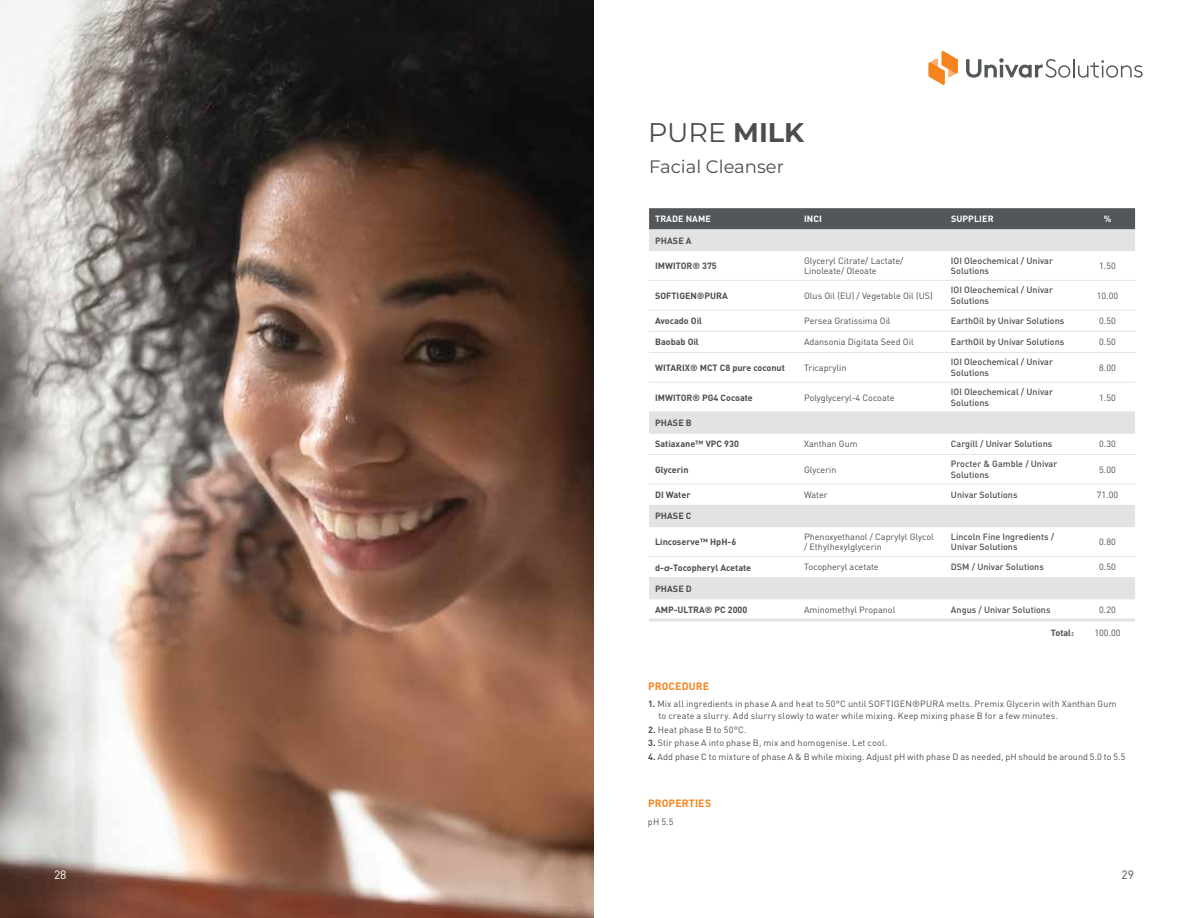
<style>
.page{position:relative;width:1188px;height:918px;background:#fff}
.page>*{position:absolute;margin:0;border:0;box-sizing:border-box;transform-origin:0 0}
.t1{font:27px "Montserrat";color:#4d4d4f}
.t2{font:18px "Montserrat";color:#4d4d4f}
.t3{font:12px "DIN Pro";color:#fff}
.t4{font:12px "DIN Pro";color:#4d4d4f}
.t5{font:700 10.5px "DINOT";letter-spacing:.015em;color:#f5841f}
.t6{font:9px/10.8px "DINOT";color:#4d4d4f}
.t7{font:500 9px/10.8px "DINOT";color:#4d4d4f}
.t8{font:700 9px "DINOT";color:#4d4d4f}
.t9{font:700 9px "DINOT";letter-spacing:.01em;color:#fff}
.t10{font:9px "DINOT";letter-spacing:.02em;color:#4d4d4f}
.s1{font-weight:700}
.s2{font-family:"Kollektif";font-style:italic}
</style>
<div class="page">
<img style="left:0;top:0;width:594px;height:918px">
<svg style="left:966px;top:58px;width:177px;height:20px"></svg>
<svg style="left:929px;top:51px;width:29px;height:34px"></svg>
<div style="left:649px;top:208px;width:486px;height:21px;background:#53575a"></div>
<svg style="left:649px;top:229px;width:486px;height:369px"></svg>
<hr style="left:649px;top:250px;width:149px;height:1px;background:#e2e3e4">
<hr style="left:798px;top:250px;width:147px;height:1px;background:#e2e3e4">
<hr style="left:945px;top:250px;width:135px;height:1px;background:#e2e3e4">
<hr style="left:1080px;top:250px;width:55px;height:1px;background:#e2e3e4">
<hr style="left:649px;top:280px;width:149px;height:1px;background:#e2e3e4">
<hr style="left:798px;top:280px;width:147px;height:1px;background:#e2e3e4">
<hr style="left:945px;top:280px;width:135px;height:1px;background:#e2e3e4">
<hr style="left:1080px;top:280px;width:55px;height:1px;background:#e2e3e4">
<hr style="left:649px;top:310px;width:149px;height:1px;background:#e2e3e4">
<hr style="left:798px;top:310px;width:147px;height:1px;background:#e2e3e4">
<hr style="left:945px;top:310px;width:135px;height:1px;background:#e2e3e4">
<hr style="left:1080px;top:310px;width:55px;height:1px;background:#e2e3e4">
<hr style="left:649px;top:331px;width:149px;height:1px;background:#e2e3e4">
<hr style="left:798px;top:331px;width:147px;height:1px;background:#e2e3e4">
<hr style="left:945px;top:331px;width:135px;height:1px;background:#e2e3e4">
<hr style="left:1080px;top:331px;width:55px;height:1px;background:#e2e3e4">
<hr style="left:649px;top:352px;width:149px;height:1px;background:#e2e3e4">
<hr style="left:798px;top:352px;width:147px;height:1px;background:#e2e3e4">
<hr style="left:945px;top:352px;width:135px;height:1px;background:#e2e3e4">
<hr style="left:1080px;top:352px;width:55px;height:1px;background:#e2e3e4">
<hr style="left:649px;top:382px;width:149px;height:1px;background:#e2e3e4">
<hr style="left:798px;top:382px;width:147px;height:1px;background:#e2e3e4">
<hr style="left:945px;top:382px;width:135px;height:1px;background:#e2e3e4">
<hr style="left:1080px;top:382px;width:55px;height:1px;background:#e2e3e4">
<hr style="left:649px;top:412px;width:149px;height:1px;background:#e2e3e4">
<hr style="left:798px;top:412px;width:147px;height:1px;background:#e2e3e4">
<hr style="left:945px;top:412px;width:135px;height:1px;background:#e2e3e4">
<hr style="left:1080px;top:412px;width:55px;height:1px;background:#e2e3e4">
<hr style="left:649px;top:433px;width:149px;height:1px;background:#e2e3e4">
<hr style="left:798px;top:433px;width:147px;height:1px;background:#e2e3e4">
<hr style="left:945px;top:433px;width:135px;height:1px;background:#e2e3e4">
<hr style="left:1080px;top:433px;width:55px;height:1px;background:#e2e3e4">
<hr style="left:649px;top:454px;width:149px;height:1px;background:#e2e3e4">
<hr style="left:798px;top:454px;width:147px;height:1px;background:#e2e3e4">
<hr style="left:945px;top:454px;width:135px;height:1px;background:#e2e3e4">
<hr style="left:1080px;top:454px;width:55px;height:1px;background:#e2e3e4">
<hr style="left:649px;top:484px;width:149px;height:1px;background:#e2e3e4">
<hr style="left:798px;top:484px;width:147px;height:1px;background:#e2e3e4">
<hr style="left:945px;top:484px;width:135px;height:1px;background:#e2e3e4">
<hr style="left:1080px;top:484px;width:55px;height:1px;background:#e2e3e4">
<hr style="left:649px;top:505px;width:149px;height:1px;background:#e2e3e4">
<hr style="left:798px;top:505px;width:147px;height:1px;background:#e2e3e4">
<hr style="left:945px;top:505px;width:135px;height:1px;background:#e2e3e4">
<hr style="left:1080px;top:505px;width:55px;height:1px;background:#e2e3e4">
<hr style="left:649px;top:577px;width:149px;height:1px;background:#e2e3e4">
<hr style="left:798px;top:577px;width:147px;height:1px;background:#e2e3e4">
<hr style="left:945px;top:577px;width:135px;height:1px;background:#e2e3e4">
<hr style="left:1080px;top:577px;width:55px;height:1px;background:#e2e3e4">
<hr style="left:649px;top:526px;width:149px;height:1px;background:#e2e3e4">
<hr style="left:798px;top:526px;width:147px;height:1px;background:#e2e3e4">
<hr style="left:945px;top:526px;width:135px;height:1px;background:#e2e3e4">
<hr style="left:1080px;top:526px;width:55px;height:1px;background:#e2e3e4">
<hr style="left:649px;top:556px;width:149px;height:1px;background:#e2e3e4">
<hr style="left:798px;top:556px;width:147px;height:1px;background:#e2e3e4">
<hr style="left:945px;top:556px;width:135px;height:1px;background:#e2e3e4">
<hr style="left:1080px;top:556px;width:55px;height:1px;background:#e2e3e4">
<hr style="left:649px;top:598px;width:149px;height:1px;background:#e2e3e4">
<hr style="left:798px;top:598px;width:147px;height:1px;background:#e2e3e4">
<hr style="left:945px;top:598px;width:135px;height:1px;background:#e2e3e4">
<hr style="left:1080px;top:598px;width:55px;height:1px;background:#e2e3e4">
<hr style="left:649px;top:619px;width:149px;height:3px;background:#e2e3e4">
<hr style="left:798px;top:619px;width:147px;height:3px;background:#e2e3e4">
<hr style="left:945px;top:619px;width:135px;height:3px;background:#e2e3e4">
<hr style="left:1080px;top:619px;width:55px;height:3px;background:#e2e3e4">
<h3 class="t3" style="left:54px;top:865px;width:14px">28</h3>
<h1 class="t1" style="left:648px;top:114px;width:158px">PURE <span class="s1">MILK</span></h1>
<h2 class="t2" style="left:649px;top:154px;width:136px">Facial Cleanser</h2>
<p class="t9" style="left:655px;top:213px;width:57px">TRADE NAME</p>
<p class="t9" style="left:804px;top:213px;width:19px">INCI</p>
<p class="t9" style="left:951px;top:213px;width:44px">SUPPLIER</p>
<p class="t9" style="left:1104px;top:213px;width:9px">%</p>
<p class="t8" style="left:655px;top:234px;width:38px">PHASE A</p>
<p class="t8" style="left:655px;top:260px;width:63px">IMWITOR® 375</p>
<p class="t6" style="left:804px;top:255px;width:101px">Glyceryl Citrate/ Lactate/<br>Linoleate/ Oleoate</p>
<p class="t7" style="left:951px;top:255px;width:103px">IOI Oleochemical / Univar<br>Solutions</p>
<p class="t6" style="left:1099px;top:260px;width:18px">1.50</p>
<p class="t8" style="left:655px;top:289px;width:74px">SOFTIGEN®PURA</p>
<p class="t6" style="left:804px;top:290px;width:130px">Olus Oil (EU) / Vegetable Oil (US)</p>
<p class="t7" style="left:951px;top:284px;width:103px">IOI Oleochemical / Univar<br>Solutions</p>
<p class="t6" style="left:1097px;top:290px;width:23px">10.00</p>
<p class="t8" style="left:655px;top:315px;width:49px">Avocado Oil</p>
<p class="t6" style="left:804px;top:315px;width:88px">Persea Gratissima Oil</p>
<p class="t7" style="left:951px;top:315px;width:115px">EarthOil by Univar Solutions</p>
<p class="t6" style="left:1099px;top:315px;width:18px">0.50</p>
<p class="t8" style="left:655px;top:336px;width:45px">Baobab Oil</p>
<p class="t6" style="left:804px;top:336px;width:111px">Adansonia Digitata Seed Oil</p>
<p class="t7" style="left:951px;top:336px;width:115px">EarthOil by Univar Solutions</p>
<p class="t6" style="left:1099px;top:336px;width:18px">0.50</p>
<p class="t8" style="left:655px;top:361px;width:131px">WITARIX® MCT C8 pure coconut</p>
<p class="t6" style="left:804px;top:362px;width:44px">Tricaprylin</p>
<p class="t7" style="left:951px;top:356px;width:103px">IOI Oleochemical / Univar<br>Solutions</p>
<p class="t6" style="left:1099px;top:362px;width:18px">8.00</p>
<p class="t8" style="left:655px;top:391px;width:99px">IMWITOR® PG4 Cocoate</p>
<p class="t6" style="left:804px;top:392px;width:92px">Polyglyceryl-4 Cocoate</p>
<p class="t7" style="left:951px;top:386px;width:103px">IOI Oleochemical / Univar<br>Solutions</p>
<p class="t6" style="left:1099px;top:392px;width:18px">1.50</p>
<p class="t8" style="left:655px;top:417px;width:38px">PHASE B</p>
<p class="t8" style="left:655px;top:438px;width:85px">Satiaxane™ VPC 930</p>
<p class="t6" style="left:804px;top:438px;width:55px">Xanthan Gum</p>
<p class="t7" style="left:951px;top:438px;width:103px">Cargill / Univar Solutions</p>
<p class="t6" style="left:1099px;top:438px;width:18px">0.30</p>
<p class="t8" style="left:655px;top:463px;width:35px">Glycerin</p>
<p class="t6" style="left:804px;top:464px;width:34px">Glycerin</p>
<p class="t7" style="left:951px;top:458px;width:108px">Procter &amp; Gamble / Univar<br>Solutions</p>
<p class="t6" style="left:1099px;top:464px;width:18px">5.00</p>
<p class="t8" style="left:655px;top:489px;width:37px">DI Water</p>
<p class="t6" style="left:804px;top:489px;width:25px">Water</p>
<p class="t7" style="left:951px;top:489px;width:68px">Univar Solutions</p>
<p class="t6" style="left:1097px;top:489px;width:23px">71.00</p>
<p class="t8" style="left:655px;top:510px;width:38px">PHASE C</p>
<p class="t8" style="left:655px;top:536px;width:83px">Lincoserve™ HpH-6</p>
<p class="t6" style="left:804px;top:531px;width:131px">Phenoxyethanol / Caprylyl Glycol / Ethylhexylglycerin</p>
<p class="t7" style="left:951px;top:531px;width:105px">Lincoln Fine Ingredients /<br>Univar Solutions</p>
<p class="t6" style="left:1099px;top:536px;width:18px">0.80</p>
<p class="t8" style="left:655px;top:561px;width:98px">d-<span class="s2">a</span>-Tocopheryl Acetate</p>
<p class="t6" style="left:804px;top:561px;width:76px">Tocopheryl acetate</p>
<p class="t7" style="left:951px;top:561px;width:94px">DSM / Univar Solutions</p>
<p class="t6" style="left:1099px;top:561px;width:18px">0.50</p>
<p class="t8" style="left:655px;top:582px;width:38px">PHASE D</p>
<p class="t8" style="left:655px;top:604px;width:94px">AMP-ULTRA® PC 2000</p>
<p class="t6" style="left:804px;top:604px;width:93px">Aminomethyl Propanol</p>
<p class="t7" style="left:951px;top:604px;width:101px">Angus / Univar Solutions</p>
<p class="t6" style="left:1099px;top:604px;width:18px">0.20</p>
<p class="t8" style="left:1051px;top:627px;width:25px">Total:</p>
<p class="t6" style="left:1095px;top:627px;width:27px">100.00</p>
<p class="t5" style="left:648px;top:679px;width:63px">PROCEDURE</p>
<p class="t6" style="left:659px;top:698px;width:460px;line-height:12px;text-indent:-11px"><span class="s1">1.</span> Mix all ingredients in phase A and heat to 50°C until SOFTIGEN®PURA melts. Premix Glycerin with Xanthan Gum to create a slurry. Add slurry slowly to water while mixing. Keep mixing phase B for a few minutes.</p>
<p class="t10" style="left:648px;top:724px;width:100px"><span class="s1">2.</span> Heat phase B to 50°C.</p>
<p class="t6" style="left:648px;top:737px;width:241px"><span class="s1">3.</span> Stir phase A into phase B, mix and homogenise. Let cool.</p>
<p class="t6" style="left:648px;top:751px;width:479px"><span class="s1">4.</span> Add phase C to mixture of phase A &amp; B while mixing. Adjust pH with phase D as needed, pH should be around 5.0 to 5.5</p>
<p class="t5" style="left:648px;top:796px;width:65px">PROPERTIES</p>
<p class="t6" style="left:648px;top:816px;width:27px">pH 5.5</p>
<h3 class="t4" style="left:1121px;top:865px;width:14px">29</h3>
</div>
